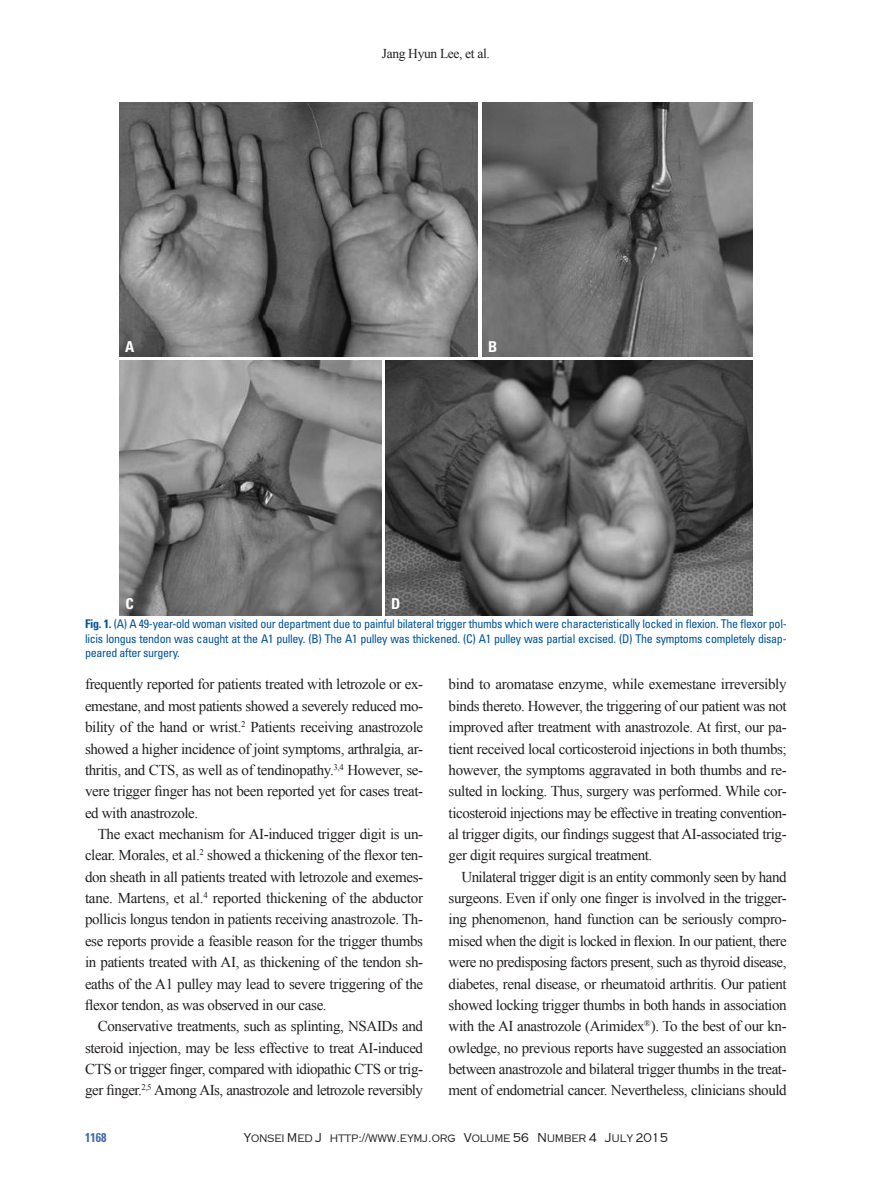
<style>
.page{position:relative;width:893px;height:1191px;background:#fff}
.page>*{position:absolute;margin:0;border:0;box-sizing:border-box;transform-origin:0 0}
.본문_YMJ{font:15px/21.3px "Times New Roman";letter-spacing:-.025em;color:#231f20;text-align:justify}
.t1{font:700 condensed 15px "Univers LT Std";color:#fff}
.런닝_YMJ{font:13.5px "Times New Roman";letter-spacing:-.025em;color:#231f20}
.t2{font:700 condensed 12.75px "Univers LT Std";color:#446aab;scale:.95 1}
.사진설명_YMJ{font:condensed 12px/14.2px "Univers LT Std";letter-spacing:-.025em;color:#01549c;text-align:justify}
.t3{font:300 12px "Metalcut";letter-spacing:-.025em;color:#231f20}
.s1{font-weight:700}
</style>
<div class="page">
<img style="left:119px;top:102px;width:359px;height:254px">
<img style="left:119px;top:361px;width:262px;height:254px">
<img style="left:385px;top:361px;width:368px;height:254px">
<img style="left:482px;top:102px;width:271px;height:254px">
<p class="t1" style="left:125px;top:337px;width:11px">A</p>
<p class="t1" style="left:126px;top:594px;width:10px">C</p>
<p class="런닝_YMJ" style="left:382px;top:44px;width:109px">Jang Hyun Lee, et al.</p>
<p class="t1" style="left:488px;top:337px;width:11px">B</p>
<p class="t1" style="left:391px;top:594px;width:11px">D</p>
<p class="사진설명_YMJ" style="left:85px;top:617px;width:703px"><span class="s1">Fig. 1.</span> (A) A 49-year-old woman visited our department due to painful bilateral trigger thumbs which were characteristically locked in flexion. The flexor pol&shy;licis longus tendon was caught at the A1 pulley. (B) The A1 pulley was thickened. (C) A1 pulley was partial excised. (D) The symptoms completely disap&shy;peared after surgery.</p>
<p class="본문_YMJ" style="left:85px;top:673px;width:340px">frequently reported for patients treated with letrozole or ex&shy;emestane, and most patients showed a severely reduced mo&shy;bility of the hand or wrist.<sup>2</sup> Patients receiving anastrozole showed a higher incidence of joint symptoms, arthralgia, ar&shy;thritis, and CTS, as well as of tendinopathy.<sup>3,4</sup> However, se&shy;vere trigger finger has not been reported yet for cases treat&shy;ed with anastrozole.</p>
<p class="본문_YMJ" style="left:85px;top:823px;width:340px;text-indent:13px">The exact mechanism for AI-induced trigger digit is un&shy;clear. Morales, et al.<sup>2</sup> showed a thickening of the flexor ten&shy;don sheath in all patients treated with letrozole and exemes&shy;tane. Martens, et al.<sup>4</sup> reported thickening of the abductor pollicis longus tendon in patients receiving anastrozole. Th&shy;ese reports provide a feasible reason for the trigger thumbs in patients treated with AI, as thickening of the tendon sh&shy;eaths of the A1 pulley may lead to severe triggering of the flexor tendon, as was observed in our case.</p>
<p class="본문_YMJ" style="left:85px;top:1015px;width:340px;text-indent:13px">Conservative treatments, such as splinting, NSAIDs and steroid injection, may be less effective to treat AI-induced CTS or trigger finger, compared with idiopathic CTS or trig&shy;ger finger.<sup>2,5</sup> Among AIs, anastrozole and letrozole reversibly</p>
<p class="본문_YMJ" style="left:449px;top:673px;width:340px">bind to aromatase enzyme, while exemestane irreversibly binds thereto. However, the triggering of our patient was not improved after treatment with anastrozole. At first, our pa&shy;tient received local corticosteroid injections in both thumbs; however, the symptoms aggravated in both thumbs and re&shy;sulted in locking. Thus, surgery was performed. While cor&shy;ticosteroid injections may be effective in treating convention&shy;al trigger digits, our findings suggest that AI-associated trig&shy;ger digit requires surgical treatment.</p>
<p class="본문_YMJ" style="left:449px;top:866px;width:340px;text-indent:13px">Unilateral trigger digit is an entity commonly seen by hand surgeons. Even if only one finger is involved in the trigger&shy;ing phenomenon, hand function can be seriously compro&shy;mised when the digit is locked in flexion. In our patient, there were no predisposing factors present, such as thyroid disease, diabetes, renal disease, or rheumatoid arthritis. Our patient showed locking trigger thumbs in both hands in association with the AI anastrozole (Arimidex<sup>®</sup>). To the best of our kn&shy;owledge, no previous reports have suggested an association between anastrozole and bilateral trigger thumbs in the treat&shy;ment of endometrial cancer. Nevertheless, clinicians should</p>
<p class="t2" style="left:85px;top:1129px;width:24px">1168</p>
<p class="t3" style="left:243px;top:1130px;width:426px">Yonsei Med J http://www.eymj.org Volume 56 Number 4 July 2015</p>
</div>
